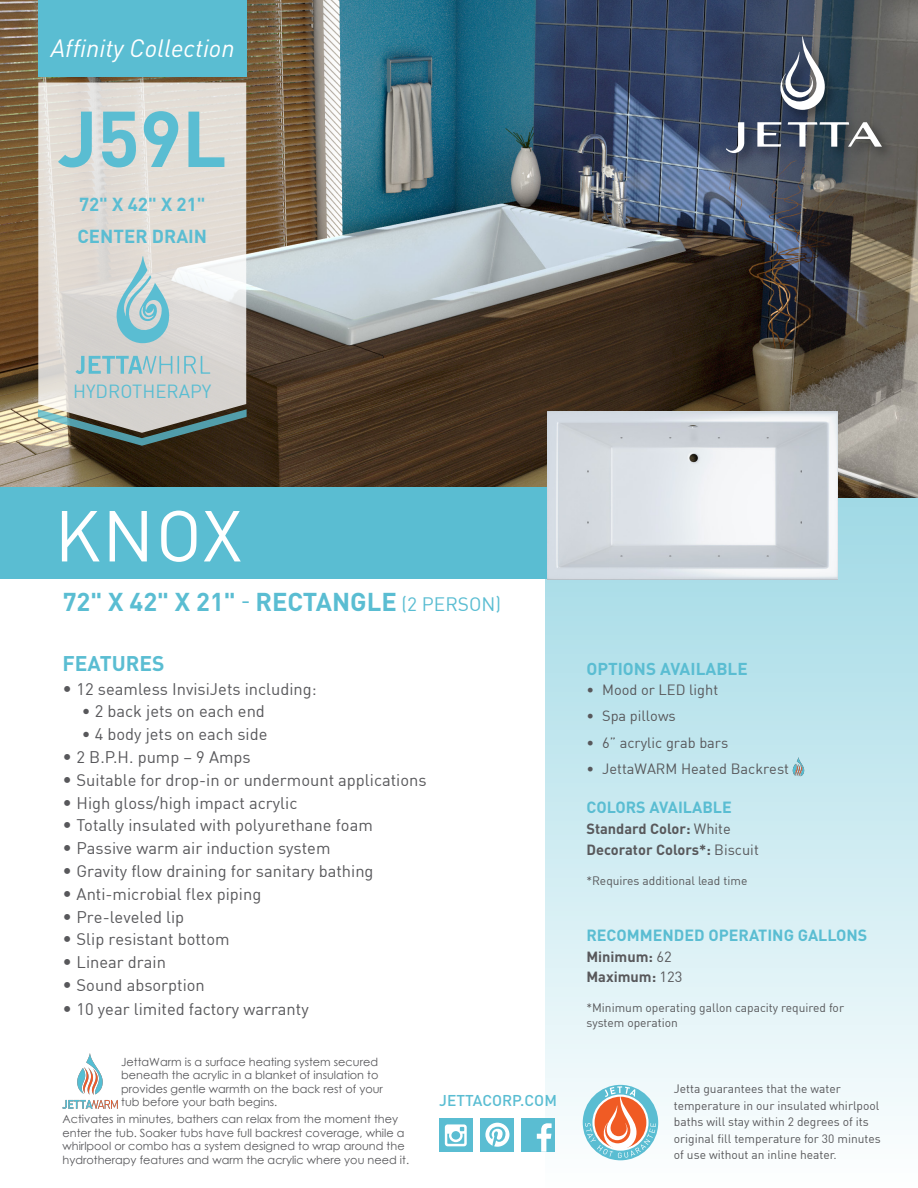
<style>
.page{position:relative;width:918px;height:1188px;background:#fff}
.page>*{position:absolute;margin:0;border:0;box-sizing:border-box;transform-origin:0 0}
.t1{font:700 77.85px "DIN";color:#5abdd2}
.t2{font:70.95px "DIN";color:#fff}
.t3{font:700 25.5px "DIN";color:#5abdd2}
.t4{font:italic 24.75px "DIN";color:#fff}
.t5{font:700 21px "DIN";color:#5abdd2}
.t6{font:700 18.6px/31.5px "DIN";color:#5abdd2}
.t7{font:18.6px "DIN";color:#5abdd2}
.t8{font:700 17.1px "DIN";color:#5abdd2}
.t9{font:16.5px "DIN";color:#58585b}
.t10{font:700 16.05px "DIN";color:#5abdd2}
.t11{font:500 15.45px "DIN";color:#5abdd2}
.t12{font:700 14.55px/20.7px "DIN";color:#58585b}
.t13{font:14.55px "DIN";color:#58585b}
.t14{font:14.55px "DIN";color:#58585b}
.t15{font:12px/16.5px "DIN";color:#58585b}
.t16{font:11.25px/13.5px "Century Gothic";color:#58585b}
.s1{font-family:"Myriad Pro";font-weight:400}
.s2{font-weight:400;font-size:19.05px}
.s3{font-size:18px}
.s4{font-style:inherit}
.s5{font-weight:400}
</style>
<div class="page">
<svg style="left:546px;top:498px;width:372px;height:663px;background:#d0ecf2"></svg>
<img style="left:0;top:0;width:918px;height:498px">
<svg style="left:38px;top:83px;width:208px;height:326px;background:#e0dbd5"></svg>
<svg style="left:38px;top:409px;width:209px;height:37px;background:#777e74"></svg>
<div style="left:38px;top:0;width:209px;height:77px;background:#5abdd2"></div>
<svg style="left:75px;top:356px;width:135px;height:18px;background:#accace"></svg>
<svg style="left:111px;top:256px;width:61px;height:87px;background:#b1cfd4"></svg>
<div style="left:481px;top:1118px;width:33px;height:33px;background:#5abdd2"></div>
<svg style="left:485px;top:1122px;width:24px;height:25px"></svg>
<svg style="left:439px;top:1118px;width:33px;height:34px"></svg>
<div style="left:522px;top:1119px;width:33px;height:33px;background:#5abdd2"></div>
<svg style="left:536px;top:1123px;width:16px;height:29px"></svg>
<div style="left:583px;top:1085px;width:75px;height:75px;background:#5abdd2;border-radius:50%"></div>
<svg style="left:585px;top:1086px;width:71px;height:72px"></svg>
<div style="left:0;top:487px;width:732px;height:92px;background:#5abdd2"></div>
<img style="left:718px;top:29px;width:182px;height:142px">
<svg style="left:726px;top:122px;width:18px;height:31px"></svg>
<svg style="left:788px;top:122px;width:94px;height:25px"></svg>
<svg style="left:757px;top:122px;width:24px;height:25px"></svg>
<svg style="left:775px;top:36px;width:56px;height:74px"></svg>
<img style="left:547px;top:411px;width:290px;height:168px">
<img style="left:62px;top:1053px;width:55px;height:55px">
<img style="left:792px;top:758px;width:13px;height:19px">
<h3 class="t4" style="left:51px;top:33px;width:185px">Affinity Collection</h3>
<h1 class="t1" style="left:58px;top:88px;width:170px">J59L</h1>
<p class="t6" style="left:77px;top:188px;width:131px">72" X 42" X 21"<br>CENTER DRAIN</p>
<p class="t7" style="left:73px;top:379px;width:140px">HYDROTHERAPY</p>
<h2 class="t2" style="left:55px;top:492px;width:189px">KNOX</h2>
<h3 class="t3" style="left:63px;top:585px;width:440px">72" X 42" X 21" <span class="s1">-</span> RECTANGLE <span class="s2">(2 PERSON)</span></h3>
<p class="t5" style="left:63px;top:649px;width:104px">FEATURES</p>
<p class="t9" style="left:63px;top:678px;width:256px"><span class="s3">•</span> 12 seamless InvisiJets including:</p>
<p class="t9" style="left:82px;top:701px;width:185px">• 2 back jets on each end</p>
<p class="t9" style="left:82px;top:724px;width:187px">• 4 body jets on each side</p>
<p class="t9" style="left:63px;top:747px;width:190px"><span class="s3">•</span> 2 B.P.H. pump – 9 Amps</p>
<p class="t9" style="left:63px;top:770px;width:366px"><span class="s3">•</span> Suitable for drop-in or undermount applications</p>
<p class="t9" style="left:63px;top:792px;width:236px"><span class="s3">•</span> High gloss/high impact acrylic</p>
<p class="t9" style="left:63px;top:815px;width:312px"><span class="s3">•</span> Totally insulated with polyurethane foam</p>
<p class="t9" style="left:63px;top:838px;width:270px"><span class="s3">•</span> Passive warm air induction system</p>
<p class="t9" style="left:63px;top:861px;width:313px"><span class="s3">•</span> Gravity flow draining for sanitary bathing</p>
<p class="t9" style="left:63px;top:884px;width:200px"><span class="s3">•</span> Anti-microbial flex piping</p>
<p class="t9" style="left:63px;top:906px;width:123px"><span class="s3">•</span> Pre-leveled lip</p>
<p class="t9" style="left:63px;top:929px;width:169px"><span class="s3">•</span> Slip resistant bottom</p>
<p class="t9" style="left:63px;top:952px;width:105px"><span class="s3">•</span> Linear drain</p>
<p class="t9" style="left:63px;top:975px;width:144px"><span class="s3">•</span> Sound absorption</p>
<p class="t9" style="left:63px;top:999px;width:248px"><span class="s3">•</span> 10 year limited factory warranty</p>
<p class="t8" style="left:586px;top:657px;width:163px">OPTIONS AVAILABLE</p>
<p class="t13" style="left:586px;top:681px;width:133px">• Mood or LED light</p>
<p class="t13" style="left:586px;top:706px;width:91px">• <span class="s4">Spa</span> pillow<span class="s4">s</span></p>
<p class="t13" style="left:586px;top:734px;width:143px">• 6” acrylic grab bars</p>
<p class="t14" style="left:586px;top:759px;width:204px"><span class="s4">•</span> JettaWARM Heated Backrest</p>
<p class="t10" style="left:586px;top:797px;width:147px">COLORS AVAILABLE</p>
<p class="t12" style="left:586px;top:818px;width:174px">Standard Color: <span class="s5">White<br></span>Decorator Colors*: <span class="s5">Biscuit</span></p>
<p class="t15" style="left:586px;top:872px;width:162px">*Requires additional lead time</p>
<p class="t10" style="left:586px;top:925px;width:283px">RECOMMENDED OPERATING GALLONS</p>
<p class="t12" style="left:586px;top:945px;width:98px">Minimum: <span class="s5">62<br></span>Maximum: <span class="s5">123</span></p>
<p class="t15" style="left:586px;top:1000px;width:259px;line-height:14.4px">*Minimum operating gallon capacity required for system operation</p>
<p class="t16" style="left:121px;top:1055px;width:263px">JettaWarm is a surface heating system secured beneath the acrylic in a blanket of insulation to provides gentle warmth on the back rest of your tub before your bath begins.</p>
<p class="t16" style="left:63px;top:1112px;width:348px">Activates in minutes, bathers can relax from the moment they enter the tub. Soaker tubs have full backrest coverage, while a whirlpool or combo has a system designed to wrap around the hydrotherapy features and warm the acrylic where you need it.</p>
<p class="t11" style="left:439px;top:1090px;width:119px">JETTACORP.COM</p>
<p class="t15" style="left:674px;top:1081px;width:208px">Jetta guarantees that the water temperature in our insulated whirlpool baths will stay within 2 degrees of its original fill temperature for 30 minutes of use without an inline heater.</p>
</div>
